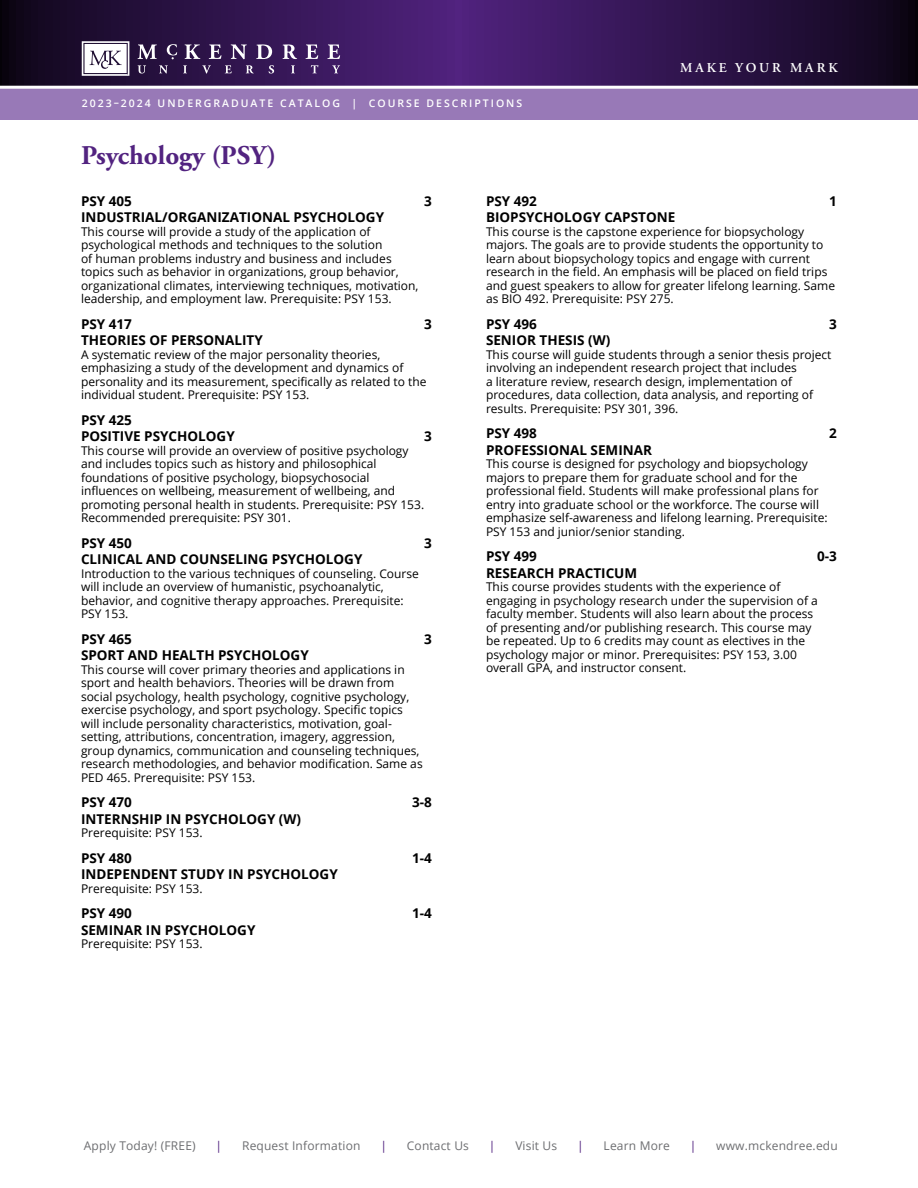
<style>
.page{position:relative;width:918px;height:1188px;background:#fff}
.page>*{position:absolute;margin:0;border:0;box-sizing:border-box;transform-origin:0 0}
.BodyHeads_18PurpleCo{font:700 27px "Adobe Garamond Pro";color:#522380}
.CourseDescHead9_11Se{font:700 13.5px "Open Sans";color:#000}
.t1{font:600 13.5px "Adobe Garamond Pro";letter-spacing:.215em;color:#fff}
.CourseDescBody7_8{font:12px/13.5px "Open Sans";color:#000}
.t2{font:12px "Open Sans";letter-spacing:.015em;color:#6d6e71}
.t3{font:12px "Open Sans";color:#522380}
.t4{font:600 10.5px "Open Sans";letter-spacing:.19em;color:#fff}
</style>
<div class="page">
<div style="left:0;top:86px;width:918px;height:34px;background:#9879b7"></div>
<svg style="left:0;top:0;width:918px;height:86px;background:#30154c"></svg>
<svg style="left:82px;top:41px;width:47px;height:35px"></svg>
<svg style="left:138px;top:44px;width:19px;height:15px"></svg>
<svg style="left:185px;top:44px;width:15px;height:15px"></svg>
<svg style="left:209px;top:44px;width:12px;height:15px"></svg>
<svg style="left:231px;top:44px;width:16px;height:15px"></svg>
<svg style="left:256px;top:44px;width:16px;height:15px"></svg>
<svg style="left:283px;top:44px;width:14px;height:15px"></svg>
<svg style="left:306px;top:44px;width:12px;height:15px"></svg>
<svg style="left:327px;top:44px;width:13px;height:15px"></svg>
<svg style="left:138px;top:65px;width:8px;height:9px"></svg>
<svg style="left:159px;top:65px;width:9px;height:8px"></svg>
<svg style="left:183px;top:65px;width:4px;height:8px"></svg>
<svg style="left:202px;top:65px;width:9px;height:9px"></svg>
<svg style="left:225px;top:65px;width:7px;height:8px"></svg>
<svg style="left:246px;top:65px;width:8px;height:8px"></svg>
<svg style="left:269px;top:65px;width:5px;height:9px"></svg>
<svg style="left:291px;top:65px;width:4px;height:8px"></svg>
<svg style="left:311px;top:65px;width:7px;height:8px"></svg>
<svg style="left:332px;top:65px;width:8px;height:8px"></svg>
<svg style="left:167px;top:44px;width:10px;height:15px"></svg>
<hr style="left:0;top:86px;width:918px;height:3px;background:#fff">
<p class="t1" style="left:680px;top:60px;width:159px">MAKE YOUR MARK</p>
<p class="t4" style="left:82px;top:96px;width:442px">2023–2024 UNDERGRADUATE CATALOG | COURSE DESCRIPTIONS</p>
<p class="BodyHeads_18PurpleCo" style="left:81px;top:139px;width:197px">Psychology (PSY)</p>
<p class="CourseDescHead9_11Se" style="left:81px;top:191px;width:52px">PSY 405</p>
<p class="CourseDescHead9_11Se" style="left:424px;top:191px;width:9px">3</p>
<p class="CourseDescHead9_11Se" style="left:81px;top:208px;width:305px">INDUSTRIAL/ORGANIZATIONAL PSYCHOLOGY</p>
<p class="CourseDescBody7_8" style="left:81px;top:224px;width:339px">This course will provide a study of the application of psychological methods and techniques to the solution<br>of human problems industry and business and includes topics such as behavior in organizations, group behavior, organizational climates, interviewing techniques, motivation, leadership, and employment law. Prerequisite: PSY 153.</p>
<p class="CourseDescHead9_11Se" style="left:81px;top:314px;width:52px">PSY 417</p>
<p class="CourseDescHead9_11Se" style="left:424px;top:314px;width:9px">3</p>
<p class="CourseDescHead9_11Se" style="left:81px;top:331px;width:183px">THEORIES OF PERSONALITY</p>
<p class="CourseDescBody7_8" style="left:81px;top:347px;width:347px">A systematic review of the major personality theories, emphasizing a study of the development and dynamics of personality and its measurement, specifically as related to the individual student. Prerequisite: PSY 153.</p>
<p class="CourseDescHead9_11Se" style="left:81px;top:410px;width:52px">PSY 425</p>
<p class="CourseDescHead9_11Se" style="left:81px;top:427px;width:155px">POSITIVE PSYCHOLOGY</p>
<p class="CourseDescHead9_11Se" style="left:424px;top:427px;width:9px">3</p>
<p class="CourseDescBody7_8" style="left:81px;top:443px;width:345px">This course will provide an overview of positive psychology and includes topics such as history and philosophical foundations of positive psychology, biopsychosocial influences on wellbeing, measurement of wellbeing, and promoting personal health in students. Prerequisite: PSY 153.<br>Recommended prerequisite: PSY 301.</p>
<p class="CourseDescHead9_11Se" style="left:81px;top:533px;width:52px">PSY 450</p>
<p class="CourseDescHead9_11Se" style="left:424px;top:533px;width:9px">3</p>
<p class="CourseDescHead9_11Se" style="left:81px;top:550px;width:283px">CLINICAL AND COUNSELING PSYCHOLOGY</p>
<p class="CourseDescBody7_8" style="left:81px;top:566px;width:339px">Introduction to the various techniques of counseling. Course will include an overview of humanistic, psychoanalytic, behavior, and cognitive therapy approaches. Prerequisite:<br>PSY 153.</p>
<p class="CourseDescHead9_11Se" style="left:81px;top:629px;width:52px">PSY 465</p>
<p class="CourseDescHead9_11Se" style="left:424px;top:629px;width:9px">3</p>
<p class="CourseDescHead9_11Se" style="left:81px;top:646px;width:229px">SPORT AND HEALTH PSYCHOLOGY</p>
<p class="CourseDescBody7_8" style="left:81px;top:662px;width:343px">This course will cover primary theories and applications in sport and health behaviors. Theories will be drawn from social psychology, health psychology, cognitive psychology, exercise psychology, and sport psychology. Specific topics will include personality characteristics, motivation, goal&shy;setting, attributions, concentration, imagery, aggression, group dynamics, communication and counseling techniques, research methodologies, and behavior modification. Same as PED 465. Prerequisite: PSY 153.</p>
<p class="CourseDescHead9_11Se" style="left:81px;top:793px;width:52px">PSY 470</p>
<p class="CourseDescHead9_11Se" style="left:412px;top:793px;width:21px">3-8</p>
<p class="CourseDescHead9_11Se" style="left:81px;top:809px;width:222px">INTERNSHIP IN PSYCHOLOGY (W)</p>
<p class="CourseDescBody7_8" style="left:81px;top:826px;width:123px">Prerequisite: PSY 153.</p>
<p class="CourseDescHead9_11Se" style="left:81px;top:848px;width:52px">PSY 480</p>
<p class="CourseDescHead9_11Se" style="left:412px;top:848px;width:21px">1-4</p>
<p class="CourseDescHead9_11Se" style="left:81px;top:865px;width:258px">INDEPENDENT STUDY IN PSYCHOLOGY</p>
<p class="CourseDescBody7_8" style="left:81px;top:881px;width:123px">Prerequisite: PSY 153.</p>
<p class="CourseDescHead9_11Se" style="left:81px;top:904px;width:52px">PSY 490</p>
<p class="CourseDescHead9_11Se" style="left:412px;top:904px;width:21px">1-4</p>
<p class="CourseDescHead9_11Se" style="left:81px;top:920px;width:176px">SEMINAR IN PSYCHOLOGY</p>
<p class="CourseDescBody7_8" style="left:81px;top:937px;width:123px">Prerequisite: PSY 153.</p>
<p class="CourseDescHead9_11Se" style="left:486px;top:191px;width:52px">PSY 492</p>
<p class="CourseDescHead9_11Se" style="left:829px;top:191px;width:9px">1</p>
<p class="CourseDescHead9_11Se" style="left:486px;top:208px;width:191px">BIOPSYCHOLOGY CAPSTONE</p>
<p class="CourseDescBody7_8" style="left:486px;top:224px;width:351px">This course is the capstone experience for biopsychology majors. The goals are to provide students the opportunity to learn about biopsychology topics and engage with current research in the field. An emphasis will be placed on field trips and guest speakers to allow for greater lifelong learning. Same as BIO 492. Prerequisite: PSY 275.</p>
<p class="CourseDescHead9_11Se" style="left:486px;top:314px;width:52px">PSY 496</p>
<p class="CourseDescHead9_11Se" style="left:829px;top:314px;width:9px">3</p>
<p class="CourseDescHead9_11Se" style="left:486px;top:331px;width:126px">SENIOR THESIS (W)</p>
<p class="CourseDescBody7_8" style="left:486px;top:347px;width:347px">This course will guide students through a senior thesis project involving an independent research project that includes<br>a literature review, research design, implementation of procedures, data collection, data analysis, and reporting of results. Prerequisite: PSY 301, 396.</p>
<p class="CourseDescHead9_11Se" style="left:486px;top:424px;width:52px">PSY 498</p>
<p class="CourseDescHead9_11Se" style="left:829px;top:424px;width:9px">2</p>
<p class="CourseDescHead9_11Se" style="left:486px;top:440px;width:168px">PROFESSIONAL SEMINAR</p>
<p class="CourseDescBody7_8" style="left:486px;top:457px;width:343px">This course is designed for psychology and biopsychology majors to prepare them for graduate school and for the professional field. Students will make professional plans for entry into graduate school or the workforce. The course will emphasize self-awareness and lifelong learning. Prerequisite:<br>PSY 153 and junior/senior standing.</p>
<p class="CourseDescHead9_11Se" style="left:486px;top:547px;width:52px">PSY 499</p>
<p class="CourseDescHead9_11Se" style="left:817px;top:547px;width:21px">0-3</p>
<p class="CourseDescHead9_11Se" style="left:486px;top:563px;width:153px">RESEARCH PRACTICUM</p>
<p class="CourseDescBody7_8" style="left:486px;top:580px;width:333px">This course provides students with the experience of engaging in psychology research under the supervision of a faculty member. Students will also learn about the process of presenting and/or publishing research. This course may be repeated. Up to 6 credits may count as electives in the psychology major or minor. Prerequisites: PSY 153, 3.00 overall GPA, and instructor consent.</p>
<p class="t2" style="left:84px;top:1138px;width:113px">Apply Today! (FREE)</p>
<p class="t3" style="left:216px;top:1138px;width:8px">|</p>
<p class="t2" style="left:242px;top:1138px;width:120px">Request Information</p>
<p class="t3" style="left:380px;top:1138px;width:8px">|</p>
<p class="t2" style="left:407px;top:1138px;width:64px">Contact Us</p>
<p class="t3" style="left:489px;top:1138px;width:8px">|</p>
<p class="t2" style="left:515px;top:1138px;width:43px">Visit Us</p>
<p class="t3" style="left:577px;top:1138px;width:8px">|</p>
<p class="t2" style="left:604px;top:1138px;width:68px">Learn More</p>
<p class="t3" style="left:690px;top:1138px;width:8px">|</p>
<p class="t2" style="left:716px;top:1138px;width:123px">www.mckendree.edu</p>
</div>
